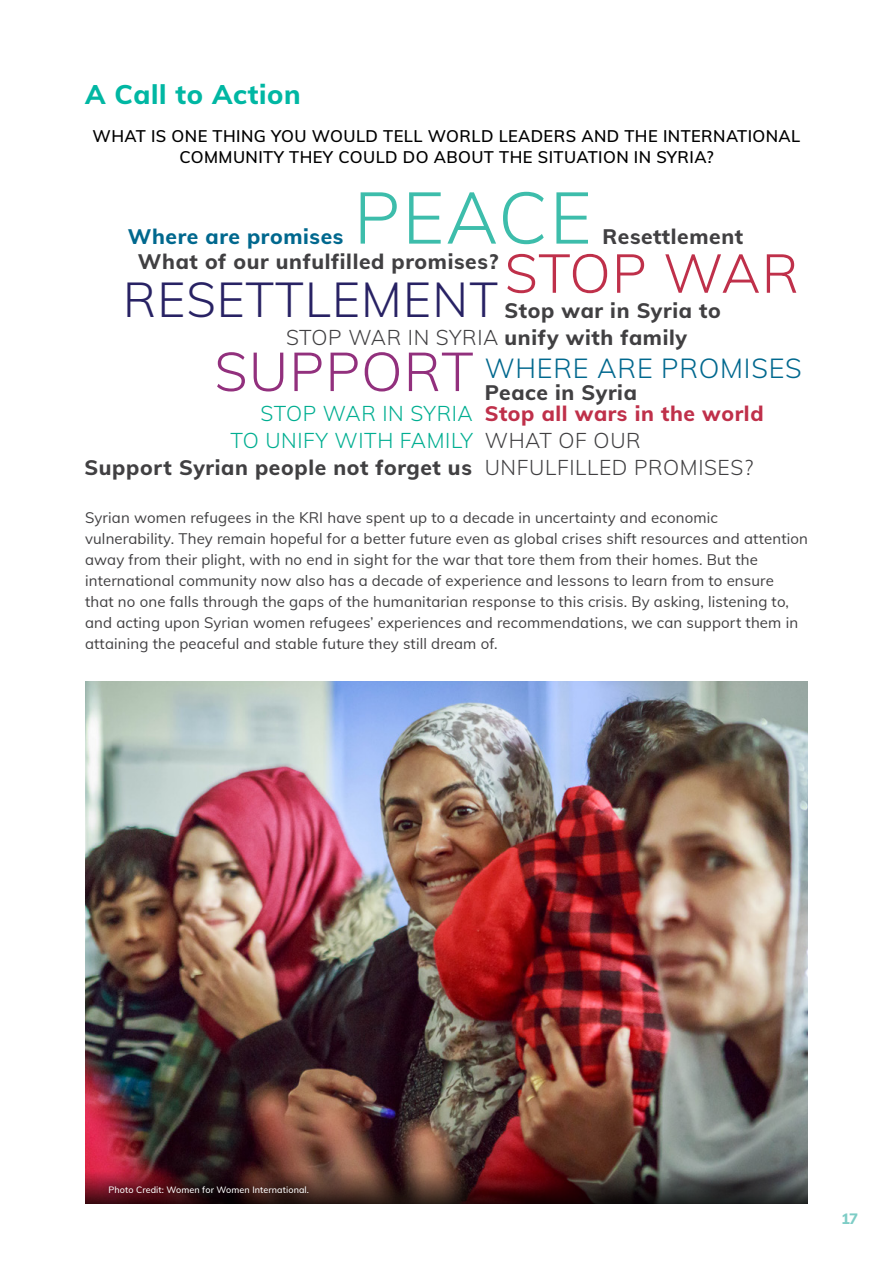
<style>
.page{position:relative;width:893px;height:1263px;background:#fff}
.page>*{position:absolute;margin:0;border:0;box-sizing:border-box;transform-origin:0 0}
.t1{font:300 72px "Mulish";letter-spacing:.02em;color:#3dbdab}
.t2{font:300 54px "Mulish";letter-spacing:.01em;color:#bf304a}
.t3{font:300 54px "Mulish";letter-spacing:.025em;color:#92307d}
.t4{font:300 48px "Mulish";letter-spacing:.025em;color:#282264}
.t5{font:300 27px "Mulish";letter-spacing:.03em;color:#00688e}
.t6{font:800 27px "Mulish";letter-spacing:.025em;color:#00b7a3}
.t7{font:800 21px/27px "Mulish";letter-spacing:.03em;color:#414042}
.t8{font:300 21px/27px "Mulish";letter-spacing:.03em;color:#00ae91;text-align:right}
.t9{font:300 21px/27px "Mulish";letter-spacing:.03em;color:#414042}
.t10{font:800 21px "Mulish";letter-spacing:.03em;color:#bf304a}
.t11{font:800 21px "Mulish";letter-spacing:.03em;color:#00688e}
.t12{font:600 16.5px/21px "Mulish";letter-spacing:.025em;color:#000;text-align:center}
.t13{font:15px/21px "Mulish";letter-spacing:.01em;color:#414042}
.t14{font:800 15px "Mulish";color:#7ecdc6}
.t15{font:500 9px "Mulish";letter-spacing:.01em;color:#fff}
.s1{font-weight:300}
</style>
<div class="page">
<img style="left:85px;top:681px;width:723px;height:482px">
<svg style="left:85px;top:1163px;width:723px;height:40px;background:#4f2e2d"></svg>
<div style="left:100px;top:1177px;width:216px;height:24px;background:#000;opacity:.75"></div>
<h3 class="t6" style="left:85px;top:75px;width:217px">A Call to Action</h3>
<p class="t12" style="left:93px;top:125px;width:709px">WHAT IS ONE THING YOU WOULD TELL WORLD LEADERS AND THE INTERNATIONAL<br>COMMUNITY THEY COULD DO ABOUT THE SITUATION IN SYRIA?</p>
<h1 class="t1" style="left:354px;top:165px;width:239px">PEACE</h1>
<h2 class="t2" style="left:505px;top:234px;width:296px">STOP WAR</h2>
<h3 class="t11" style="left:128px;top:221px;width:217px">Where are promises</h3>
<h3 class="t7" style="left:602px;top:222px;width:142px">Resettlement</h3>
<h3 class="t7" style="left:138px;top:247px;width:362px">What of our unfulfilled promises?</h3>
<h3 class="t4" style="left:123px;top:265px;width:376px">RESETTLEMENT</h3>
<h3 class="t7" style="left:286px;top:296px;width:436px;text-indent:218px">Stop war in Syria to<br><span class="s1">STOP WAR IN SYRIA</span> unify with family</h3>
<h2 class="t3" style="left:214px;top:332px;width:261px">SUPPORT</h2>
<h3 class="t5" style="left:485px;top:348px;width:318px">WHERE ARE PROMISES</h3>
<h3 class="t7" style="left:485px;top:378px;width:154px">Peace in Syria</h3>
<h3 class="t10" style="left:485px;top:398px;width:280px">Stop all wars in the world</h3>
<h3 class="t8" style="left:231px;top:399px;width:244px">STOP WAR IN SYRIA<br>TO UNIFY WITH FAMILY</h3>
<h3 class="t9" style="left:485px;top:426px;width:270px">WHAT OF OUR<br>UNFULFILLED PROMISES?</h3>
<h3 class="t7" style="left:84px;top:453px;width:389px">Support Syrian people not forget us</h3>
<p class="t13" style="left:85px;top:506px;width:724px">Syrian women refugees in the KRI have spent up to a decade in uncertainty and economic vulnerability. They remain hopeful for a better future even as global crises shift resources and attention away from their plight, with no end in sight for the war that tore them from their homes. But the international community now also has a decade of experience and lessons to learn from to ensure<br>that no one falls through the gaps of the humanitarian response to this crisis. By asking, listening to, and acting upon Syrian women refugees’ experiences and recommendations, we can support them in attaining the peaceful and stable future they still dream of.</p>
<p class="t15" style="left:108px;top:1183px;width:202px">Photo Credit: Women for Women International.</p>
<p class="t14" style="left:841px;top:1207px;width:18px">17</p>
</div>
